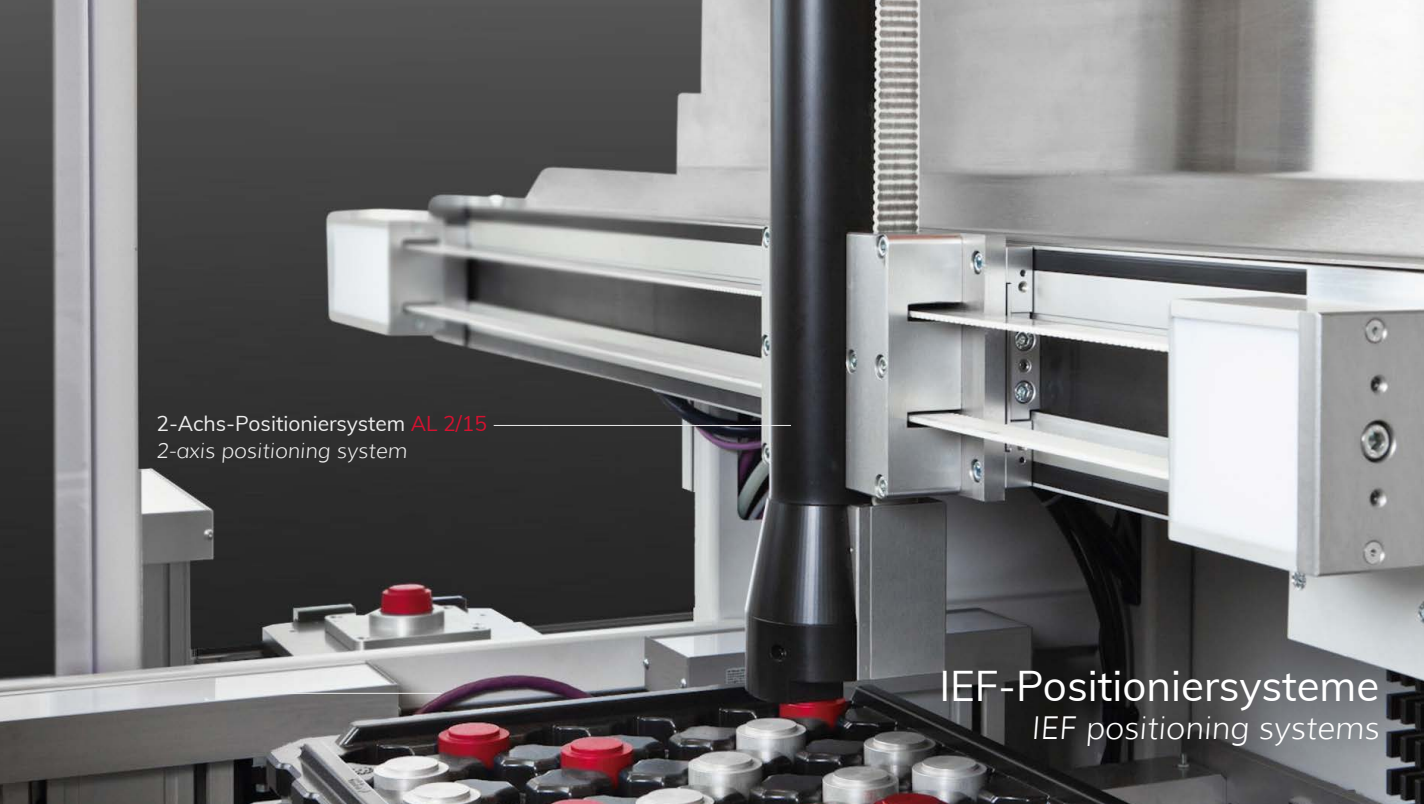
<style>
.page{position:relative;width:1424px;height:804px;background:#fff}
.page>*{position:absolute;margin:0;border:0;box-sizing:border-box;transform-origin:0 0}
.t1{font:42px "Muli";color:#fff}
.t2{font:italic 300 31.5px "Muli";color:#fff}
.t3{font:21px/27.1px "Muli";color:#ededed}
.s1{color:#d51130}
.s2{font-weight:300;font-style:italic}
</style>
<div class="page">
<img style="left:0;top:0;width:1424px;height:804px">
<hr style="left:246px;top:693px;width:195px;height:1px;background:#ededed">
<hr style="left:494px;top:425px;width:297px;height:1px;background:#ededed">
<p class="t3" style="left:156px;top:408px;width:332px">2-Achs-Positioniersystem <span class="s1">AL 2/15<br></span><span class="s2">2-axis positioning system</span></p>
<h1 class="t1" style="left:939px;top:655px;width:441px">IEF-Positioniersysteme</h1>
<h2 class="t2" style="left:1031px;top:708px;width:350px">IEF positioning systems</h2>
</div>
